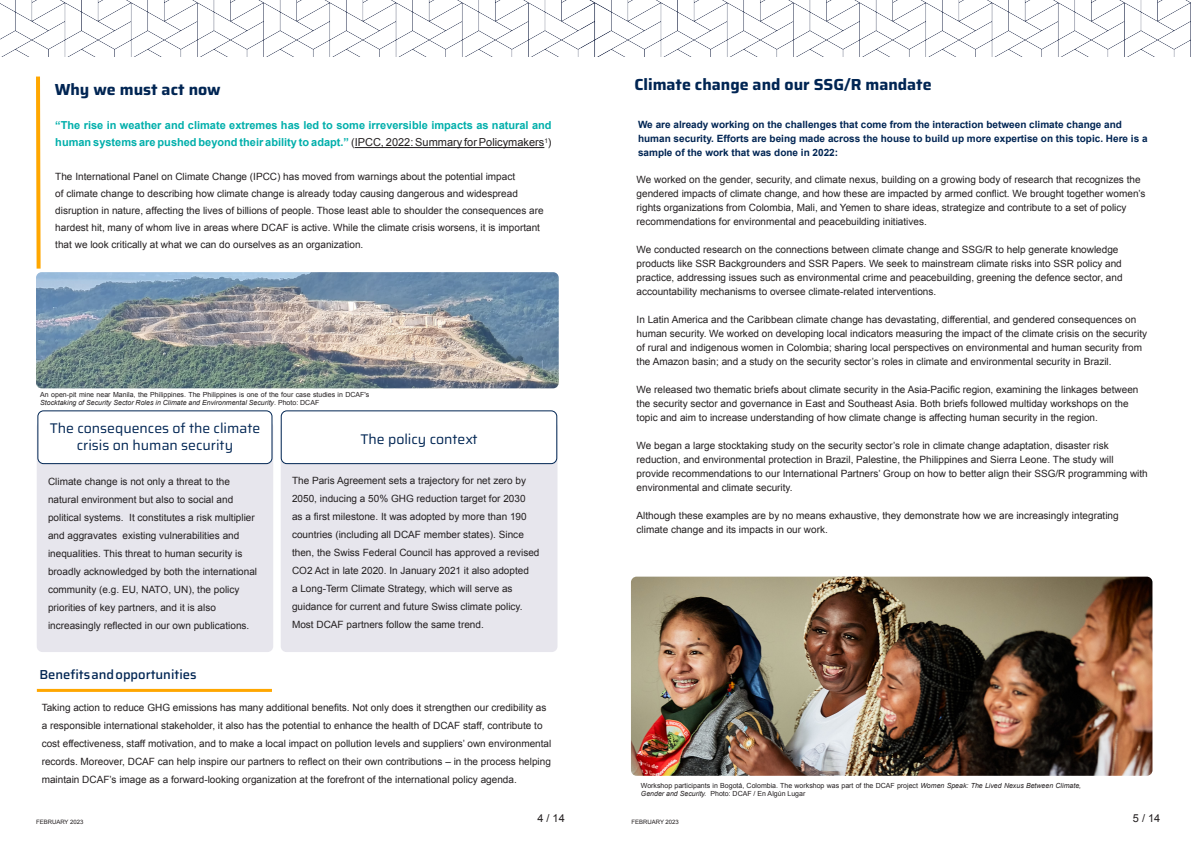
<style>
.page{position:relative;width:1191px;height:842px;background:#fff}
.page>*{position:absolute;margin:0;border:0;box-sizing:border-box;transform-origin:0 0}
.t1{font:700 16px "Saira";color:#002553}
.t2{font:14px/17px "Saira";color:#002553;text-align:center}
.t3{font:500 13px "Saira";color:#002553}
.t4{font:700 11px/17px "Arial";color:#00afab}
.t5{font:11px "Arial";color:#231f20}
.t6{font:10px/18px "Arial";color:#231f20}
.t7{font:700 10px/14px "Arial";color:#002553}
.t8{font:7px/8.4px "Arial";color:#231f20}
.t9{font:6px "Arial";color:#231f20}
.s1{font-weight:400;color:#231f20}
.s2{font-style:italic}
.s3{color:#fff}
</style>
<div class="page">
<img style="left:631px;top:577px;width:521px;height:199px">
<img style="left:609px;top:0;width:582px;height:57px">
<div style="left:37px;top:421px;width:236px;height:231px;background:#e7e6ed;border-radius:6px"></div>
<div style="left:281px;top:421px;width:276px;height:231px;background:#e7e6ed;border-radius:6px"></div>
<hr style="left:355px;top:147px;width:189px;height:1px;background:#231f20">
<svg style="left:36px;top:76px;width:5px;height:193px"></svg>
<div style="left:38px;top:411px;width:234px;height:53px;background:#fff;border-radius:6px"></div>
<div style="left:37px;top:410px;width:235px;height:54px;border:1px solid #002553;border-radius:6px"></div>
<div style="left:281px;top:411px;width:276px;height:53px;background:#fff;border-radius:6px"></div>
<div style="left:281px;top:410px;width:276px;height:54px;border:1px solid #002553;border-radius:6px"></div>
<img style="left:36px;top:272px;width:523px;height:116px">
<img style="left:0;top:0;width:609px;height:57px">
<hr style="left:37px;top:689px;width:235px;height:3px;background:#ffa700">
<h1 class="t1" style="left:55px;top:76px;width:167px">Why we must act now</h1>
<p class="t4" style="left:55px;top:117px;width:498px">“The rise in weather and climate extremes has led to some irreversible impacts as natural and human systems are pushed beyond their ability to adapt.” <span class="s1">(IPCC, 2022: Summary for Policymakers</span><sup>1</sup><span class="s1">)</span></p>
<p class="t6" style="left:55px;top:168px;width:490px;line-height:17px">The International Panel on Climate Change (IPCC) has moved from warnings about the potential impact<br>of climate change to describing how climate change is already today causing dangerous and widespread disruption in nature, affecting the lives of billions of people. Those least able to shoulder the consequences are hardest hit, many of whom live in areas where DCAF is active. While the climate crisis worsens, it is important that we look critically at what we can do ourselves as an organization.</p>
<p class="t8" style="left:40px;top:390px;width:331px">An open-pit mine near Manila, the Philippines. The Philippines is one of the four case studies in DCAF's<br><span class="s2">Stocktaking of Security Sector Roles in Climate and Environmental Security</span>. Photo: DCAF</p>
<h2 class="t2" style="left:50px;top:419px;width:212px">The consequences of the climate crisis on human security</h2>
<h2 class="t2" style="left:360px;top:430px;width:119px">The policy context</h2>
<p class="t6" style="left:48px;top:473px;width:210px">Climate change is not only a threat to the natural environment but also to social and political systems. It constitutes a risk multiplier and aggravates existing vulnerabilities and inequalities. This threat to human security is broadly acknowledged by both the international community (e.g. EU, NATO, UN), the policy priorities of key partners, and it is also increasingly reflected in our own publications.</p>
<p class="t6" style="left:292px;top:472px;width:249px">The Paris Agreement sets a trajectory for net zero by 2050, inducing a 50% GHG reduction target for 2030<br>as a first milestone. It was adopted by more than 190 countries (including all DCAF member states). Since then, the Swiss Federal Council has approved a revised CO2 Act in late 2020. In January 2021 it also adopted<br>a Long-Term Climate Strategy, which will serve as guidance for current and future Swiss climate policy.<br>Most DCAF partners follow the same trend.</p>
<h3 class="t3" style="left:39px;top:664px;width:159px">Benefits and opportunities</h3>
<p class="t6" style="left:42px;top:699px;width:511px">Taking action to reduce GHG emissions has many additional benefits. Not only does it strengthen our credibility as a responsible international stakeholder, it also has the potential to enhance the health of DCAF staff, contribute to cost effectiveness, staff motivation, and to make a local impact on pollution levels and suppliers’ own environmental records. Moreover, DCAF can help inspire our partners to reflect on their own contributions – in the process helping maintain DCAF’s image as a forward-looking organization at the forefront of the international policy agenda.</p>
<h1 class="t1" style="left:634px;top:72px;width:308px">Climate change and our SSG/R mandate<span class="s3">e</span></h1>
<p class="t7" style="left:638px;top:118px;width:511px">We are already working on the challenges that come from the interaction between climate change and human security. Efforts are being made across the house to build up more expertise on this topic. Here is a sample of the work that was done in 2022:</p>
<p class="t6" style="left:636px;top:172px;width:510px;line-height:14px">We worked on the gender, security, and climate nexus, building on a growing body of research that recognizes the gendered impacts of climate change, and how these are impacted by armed conflict. We brought together women’s rights organizations from Colombia, Mali, and Yemen to share ideas, strategize and contribute to a set of policy recommendations for environmental and peacebuilding initiatives.</p>
<p class="t6" style="left:636px;top:242px;width:487px;line-height:14px">We conducted research on the connections between climate change and SSG/R to help generate knowledge products like SSR Backgrounders and SSR Papers. We seek to mainstream climate risks into SSR policy and practice, addressing issues such as environmental crime and peacebuilding, greening the defence sector, and accountability mechanisms to oversee climate-related interventions.</p>
<p class="t6" style="left:636px;top:312px;width:512px;line-height:14px">In Latin America and the Caribbean climate change has devastating, differential, and gendered consequences on human security. We worked on developing local indicators measuring the impact of the climate crisis on the security of rural and indigenous women in Colombia; sharing local perspectives on environmental and human security from the Amazon basin; and a study on the security sector’s roles in climate and environmental security in Brazil.</p>
<p class="t6" style="left:636px;top:383px;width:503px;line-height:14px">We released two thematic briefs about climate security in the Asia-Pacific region, examining the linkages between the security sector and governance in East and Southeast Asia. Both briefs followed multiday workshops on the topic and aim to increase understanding of how climate change is affecting human security in the region.</p>
<p class="t6" style="left:636px;top:439px;width:512px;line-height:14px">We began a large stocktaking study on the security sector’s role in climate change adaptation, disaster risk reduction, and environmental protection in Brazil, Palestine, the Philippines and Sierra Leone. The study will provide recommendations to our International Partners’ Group on how to better align their SSG/R programming with environmental and climate security.</p>
<p class="t6" style="left:636px;top:509px;width:483px;line-height:14px">Although these examples are by no means exhaustive, they demonstrate how we are increasingly integrating climate change and its impacts in our work.</p>
<p class="t8" style="left:641px;top:781px;width:442px">Workshop participants in Bogotá, Colombia. The workshop was part of the DCAF project <span class="s2">Women Speak: The Lived Nexus Between Climate,<br>Gender and Security.</span> Photo: DCAF / En Algún Lugar</p>
<p class="t5" style="left:537px;top:811px;width:29px">4 / 14</p>
<p class="t5" style="left:1132px;top:811px;width:29px">5 / 14</p>
<p class="t9" style="left:36px;top:818px;width:49px">FEBRUARY 2023</p>
<p class="t9" style="left:631px;top:818px;width:49px">FEBRUARY 2023</p>
</div>
